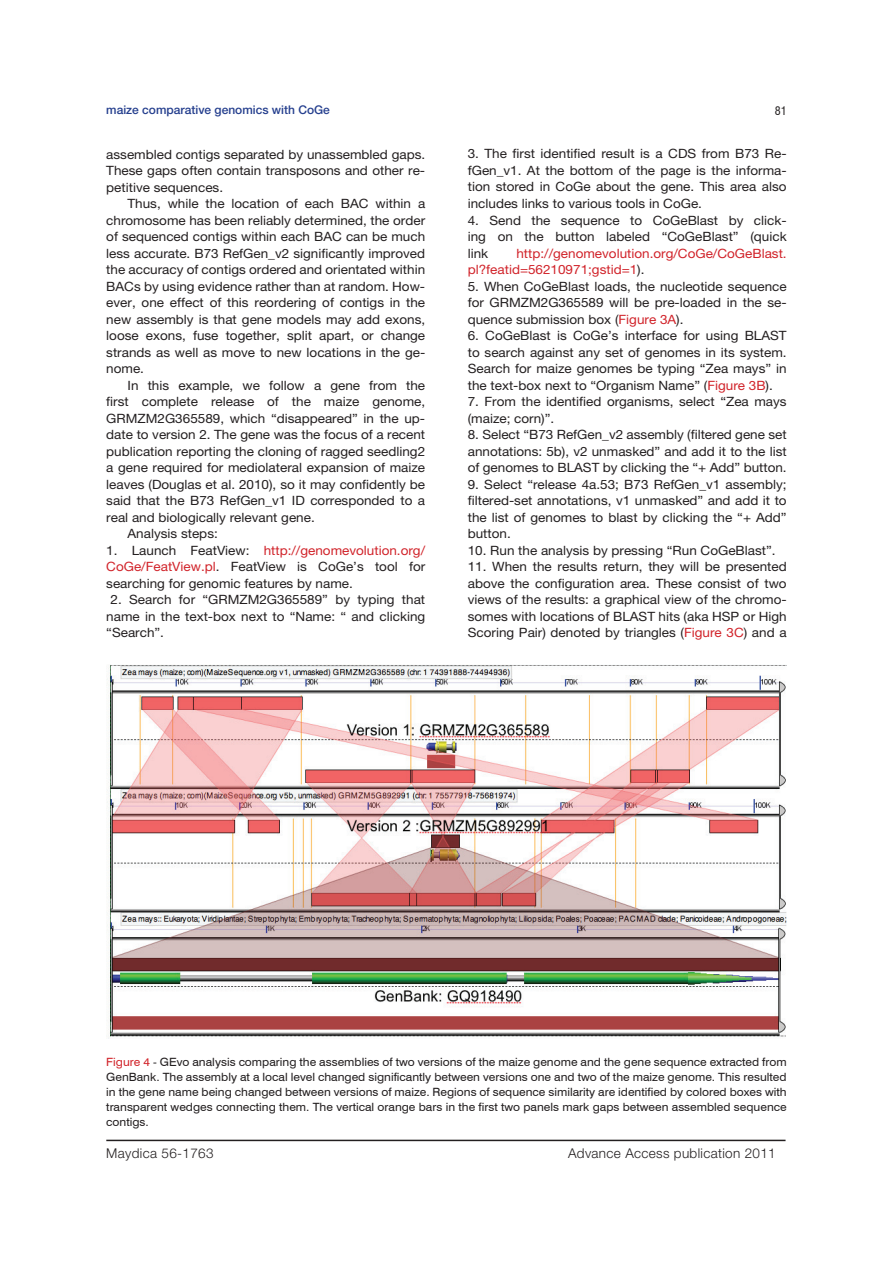
<style>
.page{position:relative;width:893px;height:1263px;background:#fff}
.page>*{position:absolute;margin:0;border:0;box-sizing:border-box;transform-origin:0 0}
.t1{font:300 13.5px "Helvetica Neue LT Pro";letter-spacing:.025em;color:#231f20}
.t2{font:12.9px/16.5px "Helvetica Neue LT Pro";color:#231f20;text-align:justify;scale:1.05 1}
.t3{font:12.9px/16.5px "Helvetica Neue LT Pro";color:#d1232a;scale:1.05 1}
.t4{font:500 12px "Helvetica Neue LT Pro";color:#253f8e}
.t5{font:11.4px/15px "Swiss 721 BT";color:#231f20;text-align:justify;scale:1.05 1}
.t6{font:condensed 11.4px "Swiss 721 BT";color:#231f20;scale:1.05 1}
.s1{color:#d1232a}
.s2{color:#231f20}
</style>
<div class="page">
<hr style="left:106px;top:1140px;width:679px;height:1px;background:#231f20">
<img style="left:107px;top:665px;width:680px;height:372px">
<p class="t4" style="left:106px;top:103px;width:225px">maize comparative genomics with CoGe</p>
<p class="t6" style="left:775px;top:104px;width:13px">81</p>
<p class="t2" style="left:468px;top:145px;width:305px">3. The first identified result is a CDS from B73 Re&shy;fGen_v1. At the bottom of the page is the informa&shy;tion stored in CoGe about the gene. This area also includes links to various tools in CoGe.</p>
<p class="t2" style="left:468px;top:211px;width:305px">4. Send the sequence to CoGeBlast by click&shy;ing on the button labeled “CoGeBlast” (quick link</p>
<p class="t2" style="left:106px;top:146px;width:305px">assembled contigs separated by unassembled gaps.<br>These gaps often contain transposons and other re&shy;petitive sequences.</p>
<p class="t2" style="left:106px;top:195px;width:305px;text-indent:21px">Thus, while the location of each BAC within a chromosome has been reliably determined, the order of sequenced contigs within each BAC can be much less accurate. B73 RefGen_v2 significantly improved the accuracy of contigs ordered and orientated within BACs by using evidence rather than at random. How&shy;ever, one effect of this reordering of contigs in the new assembly is that gene models may add exons, loose exons, fuse together, split apart, or change strands as well as move to new locations in the ge&shy;nome.</p>
<p class="t2" style="left:128px;top:377px;width:285px">In this example, we follow a gene from the</p>
<p class="t2" style="left:106px;top:393px;width:305px">first complete release of the maize genome,</p>
<p class="t2" style="left:106px;top:410px;width:305px">GRMZM2G365589, which “disappeared” in the up-</p>
<p class="t2" style="left:106px;top:426px;width:305px">date to version 2. The gene was the focus of a recent</p>
<p class="t2" style="left:106px;top:443px;width:305px">publication reporting the cloning of ragged seedling2</p>
<p class="t2" style="left:106px;top:459px;width:305px">a gene required for mediolateral expansion of maize</p>
<p class="t2" style="left:106px;top:476px;width:305px">leaves (Douglas et al. 2010), so it may confidently be</p>
<p class="t2" style="left:106px;top:492px;width:305px">said that the B73 RefGen_v1 ID corresponded to a</p>
<p class="t2" style="left:106px;top:509px;width:200px">real and biologically relevant gene.</p>
<p class="t2" style="left:128px;top:525px;width:87px">Analysis steps:</p>
<p class="t2" style="left:106px;top:542px;width:305px">1. Launch FeatView: <span class="s1">http://genomevolution.org/ CoGe/FeatView.pl</span>. FeatView is CoGe’s tool for searching for genomic features by name.</p>
<p class="t2" style="left:106px;top:591px;width:305px;text-indent:4px">2. Search for “GRMZM2G365589” by typing that name in the text-box next to “Name: “ and clicking “Search”.</p>
<p class="t3" style="left:468px;top:244px;width:305px;text-indent:49px">http://genomevolution.org/CoGe/CoGeBlast. pl?featid=56210971;gstid=1<span class="s2">).</span></p>
<p class="t2" style="left:468px;top:277px;width:305px">5. When CoGeBlast loads, the nucleotide sequence for GRMZM2G365589 will be pre-loaded in the se&shy;quence submission box (<span class="s1">Figure 3A</span>).</p>
<p class="t2" style="left:468px;top:327px;width:305px">6. CoGeBlast is CoGe’s interface for using BLAST to search against any set of genomes in its system.<br>Search for maize genomes be typing “Zea mays” in the text-box next to “Organism Name” (<span class="s1">Figure 3B</span>).</p>
<p class="t2" style="left:468px;top:393px;width:305px">7. From the identified organisms, select “Zea mays (maize; corn)”.</p>
<p class="t2" style="left:468px;top:426px;width:305px">8. Select “B73 RefGen_v2 assembly (filtered gene set annotations: 5b), v2 unmasked” and add it to the list of genomes to BLAST by clicking the “+ Add” button.</p>
<p class="t2" style="left:468px;top:476px;width:305px">9. Select “release 4a.53; B73 RefGen_v1 assembly; filtered-set annotations, v1 unmasked” and add it to the list of genomes to blast by clicking the “+ Add” button.</p>
<p class="t2" style="left:468px;top:542px;width:295px">10. Run the analysis by pressing “Run CoGeBlast”.</p>
<p class="t2" style="left:468px;top:558px;width:305px">11. When the results return, they will be presented above the configuration area. These consist of two views of the results: a graphical view of the chromo&shy;somes with locations of BLAST hits (aka HSP or High Scoring Pair) denoted by triangles (<span class="s1">Figure 3C</span>) and a</p>
<p class="t5" style="left:106px;top:1054px;width:649px"><span class="s1">Figure 4</span> - GEvo analysis comparing the assemblies of two versions of the maize genome and the gene sequence extracted from GenBank. The assembly at a local level changed significantly between versions one and two of the maize genome. This resulted in the gene name being changed between versions of maize. Regions of sequence similarity are identified by colored boxes with transparent wedges connecting them. The vertical orange bars in the first two panels mark gaps between assembled sequence contigs.</p>
<p class="t1" style="left:106px;top:1145px;width:109px">Maydica 56-1763</p>
<p class="t1" style="left:568px;top:1145px;width:209px">Advance Access publication 2011</p>
</div>
